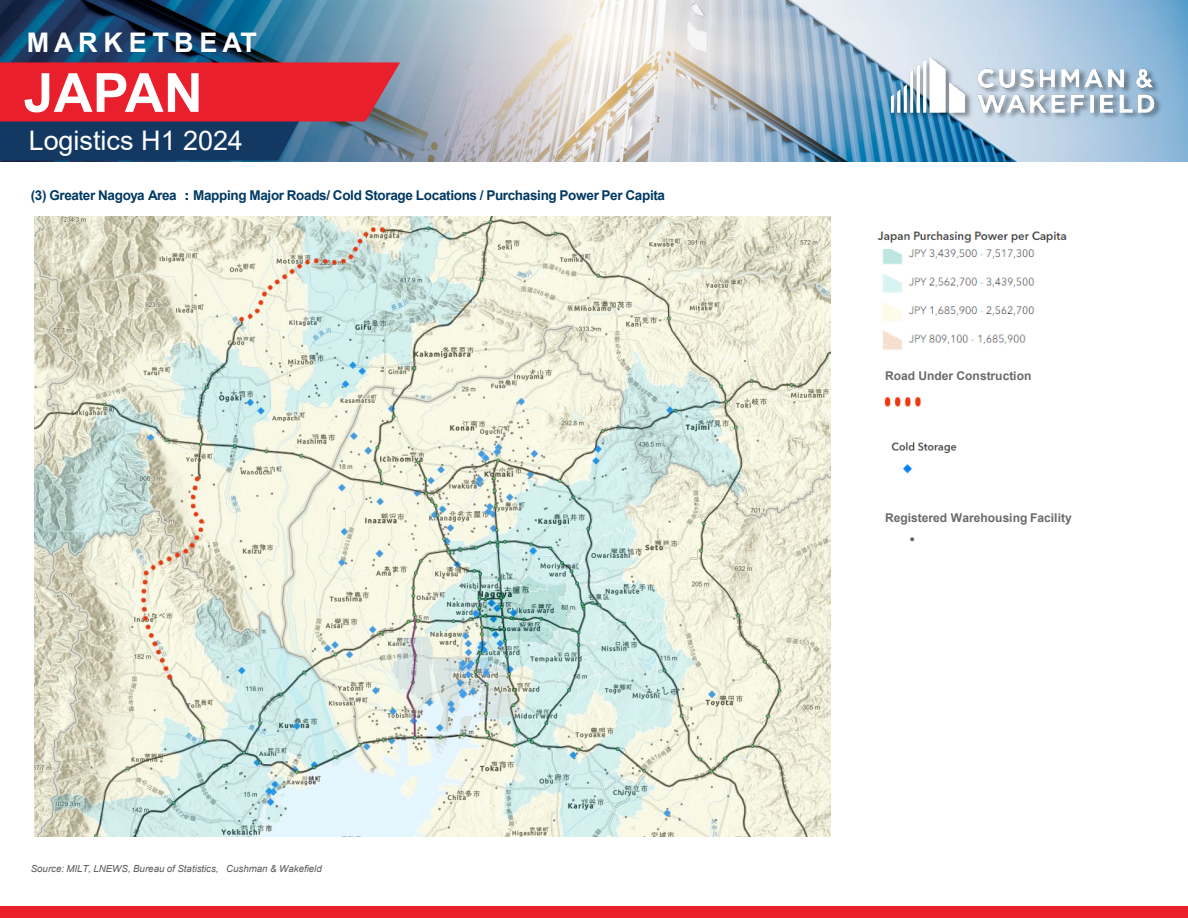
<style>
.page{position:relative;width:1188px;height:918px;background:#fff}
.page>*{position:absolute;margin:0;border:0;box-sizing:border-box;transform-origin:0 0}
.t1{font:700 54px "Arial";color:#fff}
.t2{font:27px "Arial";color:#fff}
.t3{font:700 27px "Arial";letter-spacing:.2em;color:#fff}
.t4{font:700 13.5px "Arial";letter-spacing:-.025em;color:#003963}
.t5{font:700 12px "Arial";color:#696b6b}
.t6{font:italic 9.75px "Arial";color:#58595b}
.s1{font-family:"MS P Gothic";font-weight:400}
</style>
<div class="page">
<img style="left:0;top:0;width:1188px;height:161px">
<svg style="left:0;top:62px;width:400px;height:99px;background:#97334b"></svg>
<div style="left:0;top:907px;width:1188px;height:11px;background:#e91f2c"></div>
<img style="left:852px;top:31px;width:336px;height:127px">
<img style="left:856px;top:34px;width:332px;height:114px">
<img style="left:35px;top:217px;width:796px;height:620px">
<img style="left:884px;top:397px;width:37px;height:10px">
<img style="left:891px;top:441px;width:66px;height:33px">
<img style="left:882px;top:249px;width:153px;height:101px">
<img style="left:877px;top:230px;width:190px;height:14px">
<img style="left:909px;top:537px;width:6px;height:5px">
<h2 class="t3" style="left:27px;top:23px;width:231px">MARKETBEAT</h2>
<h1 class="t1" style="left:24px;top:55px;width:181px">JAPAN</h1>
<h2 class="t2" style="left:29px;top:122px;width:216px">Logistics H1 2024</h2>
<p class="t4" style="left:31px;top:185px;width:636px">(3) Greater Nagoya Area <span class="s1">：</span> Mapping Major Roads/ Cold Storage Locations / Purchasing Power Per Capita</p>
<p class="t6" style="left:31px;top:862px;width:293px">Source: MILT, LNEWS, Bureau of Statistics, Cushman &amp; Wakefield</p>
<p class="t5" style="left:885px;top:367px;width:148px">Road Under Construction</p>
<p class="t5" style="left:885px;top:509px;width:188px">Registered Warehousing Facility</p>
</div>
